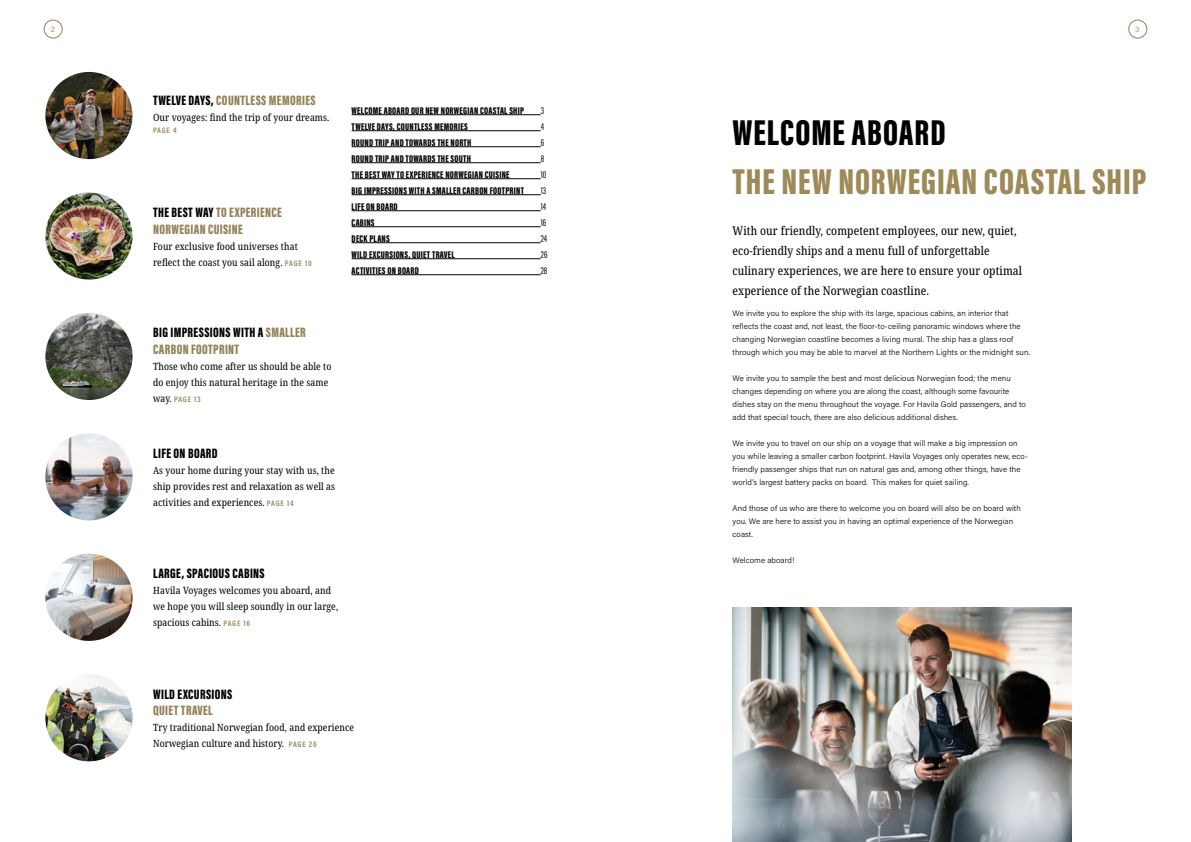
<style>
.page{position:relative;width:1191px;height:842px;background:#fff}
.page>*{position:absolute;margin:0;border:0;box-sizing:border-box;transform-origin:0 0}
.t1{font:900 37px "Acumin Pro Extra Cond";letter-spacing:.025em;color:#9e8959}
.t2{font:900 37px "Acumin Pro Extra Cond";letter-spacing:.025em;color:#000}
.t3{font:900 14px/16.8px "Acumin Pro Extra Cond";letter-spacing:.025em;color:#938259}
.t4{font:900 14px "Acumin Pro Extra Cond";letter-spacing:.025em;color:#000}
.t5{font:condensed 12px/20px "Noto Serif";letter-spacing:.01em;color:#000}
.t6{font:condensed 10px/16px "Noto Serif";letter-spacing:.01em;color:#000}
.t7{font:900 10px/16px "Acumin Pro Extra Cond";letter-spacing:.025em;color:#000}
.t8{font:10px/16px "Acumin Pro Extra Cond";letter-spacing:.025em;color:#000}
.t9{font:300 8px/13px "Acumin Pro";letter-spacing:.01em;color:#000}
.t10{font:600 8px "Acumin Pro Cond";letter-spacing:.095em;color:#938259}
.t11{font:300 8px "Acumin Pro";color:#938259}
.s1{color:#000}
.s2{font-family:"Acumin Pro Cond";font-weight:600;font-stretch:normal;font-size:8px;color:#938259}
.s3{font-family:"Noto Serif";font-weight:400;font-stretch:condensed;font-size:10px;color:#000}
</style>
<div class="page">
<div style="left:44px;top:20px;width:18px;height:18px;border:1px solid #938259;border-radius:50%"></div>
<div style="left:1128px;top:20px;width:19px;height:18px;border:1px solid #938259;border-radius:50%"></div>
<img style="left:45px;top:72px;width:88px;height:87px;border-radius:44px">
<img style="left:45px;top:192px;width:88px;height:88px;border-radius:44px">
<img style="left:45px;top:313px;width:88px;height:87px;border-radius:44px">
<img style="left:45px;top:433px;width:88px;height:87px;border-radius:44px">
<img style="left:45px;top:554px;width:88px;height:87px;border-radius:44px">
<img style="left:45px;top:674px;width:88px;height:87px;border-radius:44px">
<img style="left:732px;top:607px;width:339px;height:235px">
<hr style="left:351px;top:114px;width:189px;height:1px;background:#000">
<hr style="left:351px;top:130px;width:189px;height:1px;background:#000">
<hr style="left:351px;top:146px;width:189px;height:1px;background:#000">
<hr style="left:351px;top:162px;width:189px;height:1px;background:#000">
<hr style="left:351px;top:178px;width:189px;height:1px;background:#000">
<hr style="left:351px;top:194px;width:189px;height:1px;background:#000">
<hr style="left:351px;top:210px;width:189px;height:1px;background:#000">
<hr style="left:351px;top:226px;width:189px;height:1px;background:#000">
<hr style="left:351px;top:242px;width:189px;height:1px;background:#000">
<hr style="left:351px;top:258px;width:189px;height:1px;background:#000">
<hr style="left:351px;top:274px;width:189px;height:1px;background:#000">
<p class="t11" style="left:51px;top:24px;width:6px">2</p>
<p class="t11" style="left:1135px;top:24px;width:6px">3</p>
<h2 class="t3" style="left:153px;top:91px;width:164px"><span class="s1">TWELVE DAYS,</span> COUNTLESS MEMORIES</h2>
<p class="t6" style="left:153px;top:109px;width:178px">Our voyages: find the trip of your dreams.</p>
<p class="t10" style="left:153px;top:125px;width:25px">PAGE 4</p>
<h2 class="t3" style="left:153px;top:203px;width:130px"><span class="s1">THE BEST WAY</span> TO EXPERIENCE<br>NORWEGIAN CUISINE</h2>
<p class="t6" style="left:153px;top:238px;width:160px">Four exclusive food universes that reflect the coast you sail along. <span class="s2">PAGE 10</span></p>
<p class="t7" style="left:351px;top:102px;width:174px">WELCOME ABOARD OUR NEW NORWEGIAN COASTAL SHIP<br>TWELVE DAYS, COUNTLESS MEMORIES<br>ROUND TRIP AND TOWARDS THE NORTH<br>ROUND TRIP AND TOWARDS THE SOUTH<br>THE BEST WAY TO EXPERIENCE NORWEGIAN CUISINE<br>BIG IMPRESSIONS WITH A SMALLER CARBON FOOTPRINT<br>LIFE ON BOARD<br>CABINS<br>DECK PLANS<br>WILD EXCURSIONS, QUIET TRAVEL<br>ACTIVITIES ON BOARD</p>
<p class="t8" style="left:540px;top:102px;width:8px">3<br>4<br>6<br>8<br>10<br>13<br>14<br>16<br>24<br>26<br>28</p>
<h2 class="t3" style="left:153px;top:324px;width:154px"><span class="s1">BIG IMPRESSIONS WITH A</span> SMALLER<br>CARBON FOOTPRINT</h2>
<p class="t6" style="left:153px;top:359px;width:180px">Those who come after us should be able to do enjoy this natural heritage in the same</p>
<p class="t10" style="left:153px;top:394px;width:49px"><span class="s3">way.</span> PAGE 13</p>
<h2 class="t4" style="left:153px;top:445px;width:66px">LIFE ON BOARD</h2>
<p class="t6" style="left:153px;top:463px;width:183px;text-align:justify">As your home during your stay with us, the ship provides rest and relaxation as well as activities and experiences. <span class="s2">PAGE 14</span></p>
<h2 class="t4" style="left:153px;top:565px;width:113px">LARGE, SPACIOUS CABINS</h2>
<p class="t6" style="left:153px;top:583px;width:187px">Havila Voyages welcomes you aboard, and we hope you will sleep soundly in our large, spacious cabins. <span class="s2">PAGE 16</span></p>
<h2 class="t4" style="left:153px;top:685px;width:81px">WILD EXCURSIONS</h2>
<h2 class="t3" style="left:153px;top:702px;width:61px">QUIET TRAVEL</h2>
<p class="t6" style="left:153px;top:720px;width:202px">Try traditional Norwegian food, and experience<br>Norwegian culture and history. <span class="s2">PAGE 26</span></p>
<h1 class="t2" style="left:732px;top:110px;width:215px">WELCOME ABOARD</h1>
<h1 class="t1" style="left:732px;top:159px;width:415px">THE NEW NORWEGIAN COASTAL SHIP</h1>
<h3 class="t5" style="left:732px;top:221px;width:291px">With our friendly, competent employees, our new, quiet, eco-friendly ships and a menu full of unforgettable culinary experiences, we are here to ensure your optimal experience of the Norwegian coastline.</h3>
<p class="t9" style="left:732px;top:306px;width:299px">We invite you to explore the ship with its large, spacious cabins, an interior that reflects the coast and, not least, the floor-to-ceiling panoramic windows where the changing Norwegian coastline becomes a living mural. The ship has a glass roof through which you may be able to marvel at the Northern Lights or the midnight sun.</p>
<p class="t9" style="left:732px;top:371px;width:295px">We invite you to sample the best and most delicious Norwegian food; the menu changes depending on where you are along the coast, although some favourite dishes stay on the menu throughout the voyage. For Havila Gold passengers, and to add that special touch, there are also delicious additional dishes.</p>
<p class="t9" style="left:732px;top:436px;width:297px">We invite you to travel on our ship on a voyage that will make a big impression on you while leaving a smaller carbon footprint. Havila Voyages only operates new, eco&shy;friendly passenger ships that run on natural gas and, among other things, have the world’s largest battery packs on board. This makes for quiet sailing.</p>
<p class="t9" style="left:732px;top:501px;width:290px">And those of us who are there to welcome you on board will also be on board with you. We are here to assist you in having an optimal experience of the Norwegian coast.</p>
<p class="t9" style="left:732px;top:553px;width:63px">Welcome aboard!</p>
</div>
